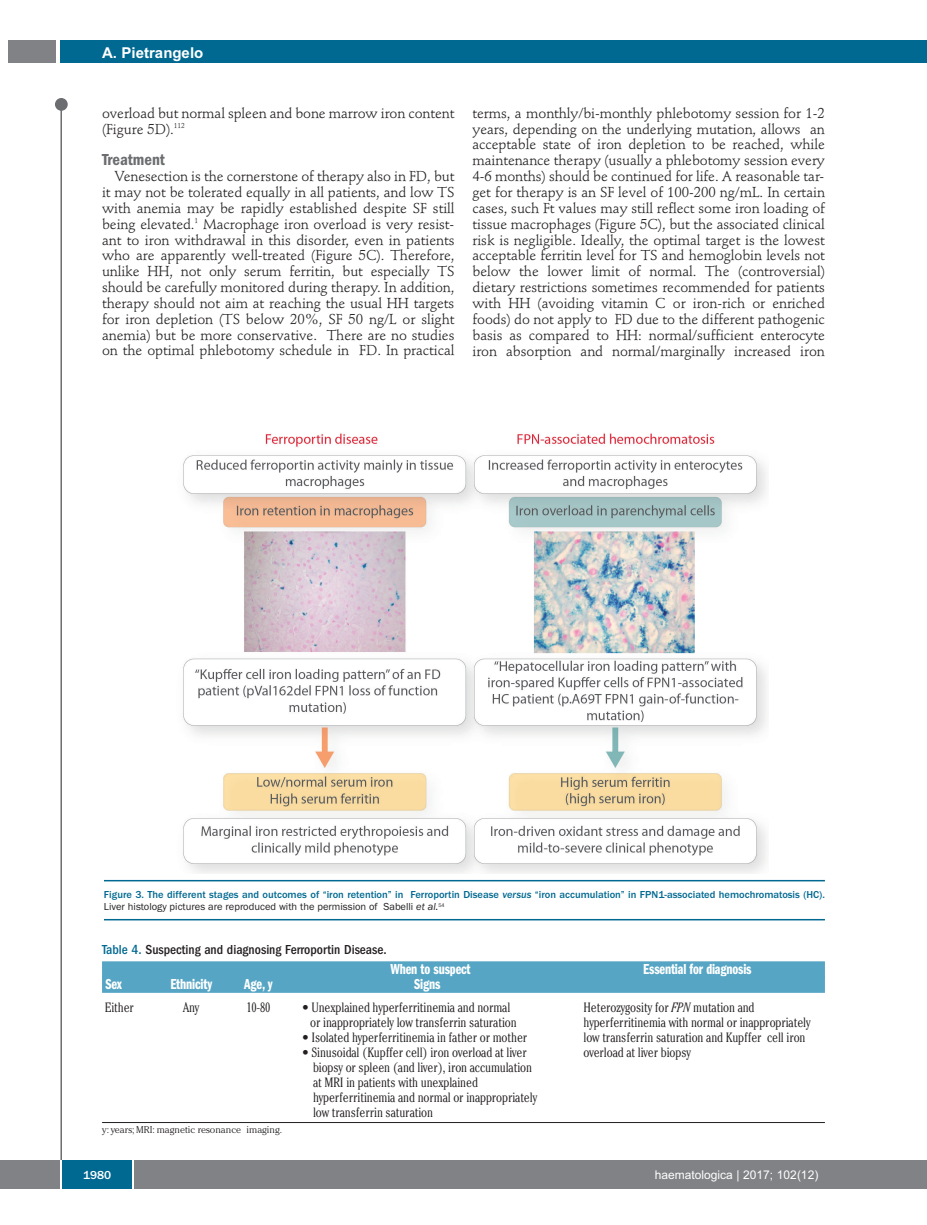
<style>
.page{position:relative;width:927px;height:1225px;background:#fff}
.page>*{position:absolute;margin:0;border:0;box-sizing:border-box;transform-origin:0 0}
.t1{font:600 condensed 16.5px "Franklin Gothic";color:#6c6d70}
.t2{font:15px "Franklin Gothic Demi Cmpr";letter-spacing:-.01em;color:#fff}
.t3{font:700 15px "Arial";color:#fff}
.t4{font:14.25px/15.9px "Stempel Schneidler";letter-spacing:-.005em;color:#231f20;text-align:justify}
.t5{font:300 condensed 13.5px/15px "Cheltenham";letter-spacing:-.01em;color:#231f20}
.t6{font:500 condensed 13.5px "Franklin Gothic";color:#231f20}
.t7{font:12px "Arial";color:#fff}
.t8{font:500 12px "Franklin Gothic";color:#fff}
.t9{font:500 10.5px/12px "Franklin Gothic";color:#006991}
.t10{font:300 9.75px "Cheltenham";color:#231f20}
.s1{font-style:italic}
.s2{font-weight:400;color:#231f20}
.s3{font-weight:400;font-style:italic;color:#231f20}
.s4{color:#006991}
</style>
<div class="page">
<div style="left:911px;top:40px;width:16px;height:22px;background:#006991"></div>
<div style="left:910px;top:1160px;width:17px;height:28px;background:#808285"></div>
<div style="left:55px;top:98px;width:13px;height:13px;background:#6c6d70;border-radius:50%"></div>
<hr style="left:60px;top:101px;width:2px;height:1061px;background:#6c6d70">
<div style="left:60px;top:40px;width:852px;height:22px;background:#006991"></div>
<div style="left:9px;top:40px;width:47px;height:22px;background:#808285"></div>
<div style="left:0;top:1160px;width:911px;height:28px;background:#808285"></div>
<div style="left:62px;top:1160px;width:71px;height:28px;background:#006991"></div>
<hr style="left:60px;top:1160px;width:2px;height:28px;background:#fff">
<svg style="left:133px;top:1160px;width:1px;height:28px"></svg>
<div style="left:102px;top:961px;width:723px;height:16px;background:#56a5c4"></div>
<div style="left:102px;top:976px;width:723px;height:16px;background:#56a5c4"></div>
<hr style="left:102px;top:1122px;width:723px;height:1px;background:#231f20">
<img style="left:183px;top:433px;width:584px;height:440px">
<hr style="left:104px;top:880px;width:721px;height:1px;background:#006991">
<hr style="left:104px;top:919px;width:721px;height:1px;background:#006991">
<p class="t3" style="left:102px;top:44px;width:103px">A. Pietrangelo</p>
<p class="t4" style="left:102px;top:106px;width:354px">overload but normal spleen and bone marrow iron content (Figure 5D).<sup>112</sup></p>
<p class="t1" style="left:102px;top:154px;width:64px">Treatment</p>
<p class="t4" style="left:102px;top:170px;width:354px;text-indent:13px">Venesection is the cornerstone of therapy also in FD, but it may not be tolerated equally in all patients, and low TS with anemia may be rapidly established despite SF still being elevated.<sup>1</sup> Macrophage iron overload is very resist&shy;ant to iron withdrawal in this disorder, even in patients who are apparently well-treated (Figure 5C). Therefore, unlike HH, not only serum ferritin, but especially TS should be carefully monitored during therapy. In addition, therapy should not aim at reaching the usual HH targets for iron depletion (TS below 20%, SF 50 ng/L or slight anemia) but be more conservative. There are no studies on the optimal phlebotomy schedule in FD. In practical</p>
<p class="t4" style="left:472px;top:106px;width:354px">terms, a monthly/bi-monthly phlebotomy session for 1-2 years, depending on the underlying mutation, allows an acceptable state of iron depletion to be reached, while maintenance therapy (usually a phlebotomy session every 4-6 months) should be continued for life. A reasonable tar&shy;get for therapy is an SF level of 100-200 ng/mL. In certain cases, such Ft values may still reflect some iron loading of tissue macrophages (Figure 5C), but the associated clinical risk is negligible. Ideally, the optimal target is the lowest acceptable ferritin level for TS and hemoglobin levels not below the lower limit of normal. The (controversial) dietary restrictions sometimes recommended for patients with HH (avoiding vitamin C or iron-rich or enriched foods) do not apply to FD due to the different pathogenic basis as compared to HH: normal/sufficient enterocyte iron absorption and normal/marginally increased iron</p>
<p class="t9" style="left:104px;top:889px;width:722px">Figure 3. The different stages and outcomes of “iron retention” in Ferroportin Disease <span class="s1">versus</span> “iron accumulation” in FPN1-associated hemochromatosis (HC).<br><span class="s2">Liver histology pictures are reproduced with the permission of Sabelli</span> <span class="s3">et al.</span><sup>54</sup></p>
<p class="t6" style="left:102px;top:945px;width:286px"><span class="s4">Table 4.</span> Suspecting and diagnosing Ferroportin Disease.</p>
<p class="t2" style="left:390px;top:963px;width:82px">When to suspect</p>
<p class="t2" style="left:643px;top:963px;width:110px">Essential for diagnosis</p>
<p class="t2" style="left:105px;top:978px;width:18px">Sex</p>
<p class="t2" style="left:170px;top:978px;width:44px">Ethnicity</p>
<p class="t2" style="left:244px;top:978px;width:30px">Age, y</p>
<p class="t2" style="left:414px;top:978px;width:28px">Signs</p>
<p class="t5" style="left:105px;top:1001px;width:31px">Either</p>
<p class="t5" style="left:183px;top:1001px;width:18px">Any</p>
<p class="t5" style="left:246px;top:1001px;width:26px">10-80</p>
<p class="t5" style="left:302px;top:1001px;width:210px">• Unexplained hyperferritinemia and normal</p>
<p class="t5" style="left:583px;top:1001px;width:173px">Heterozygosity for <span class="s1">FPN</span> mutation and</p>
<p class="t5" style="left:310px;top:1016px;width:208px">or inappropriately low transferrin saturation</p>
<p class="t5" style="left:583px;top:1016px;width:229px">hyperferritinemia with normal or inappropriately</p>
<p class="t5" style="left:302px;top:1031px;width:227px">• Isolated hyperferritinemia in father or mother</p>
<p class="t5" style="left:583px;top:1031px;width:224px">low transferrin saturation and Kupffer cell iron</p>
<p class="t5" style="left:302px;top:1046px;width:226px">• Sinusoidal (Kupffer cell) iron overload at liver</p>
<p class="t5" style="left:583px;top:1046px;width:109px">overload at liver biopsy</p>
<p class="t5" style="left:313px;top:1061px;width:226px">biopsy or spleen (and liver), iron accumulation at MRI in patients with unexplained hyperferritinemia and normal or inappropriately low transferrin saturation</p>
<p class="t10" style="left:102px;top:1126px;width:182px">y: years; MRI: magnetic resonance imaging.</p>
<p class="t8" style="left:83px;top:1167px;width:30px">1980</p>
<p class="t7" style="left:655px;top:1167px;width:165px">haematologica | 2017; 102(12)</p>
</div>
